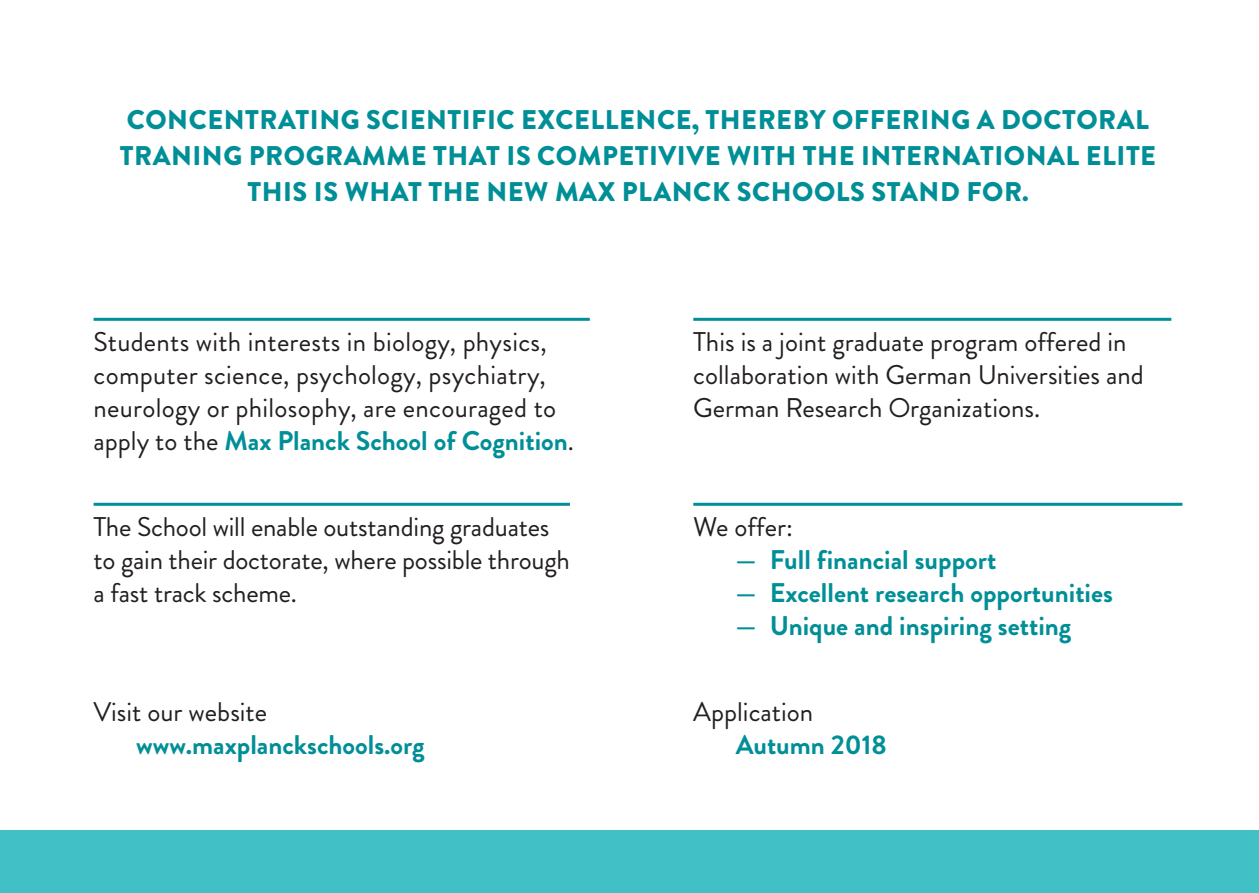
<style>
.page{position:relative;width:1259px;height:893px;background:#fff}
.page>*{position:absolute;margin:0;border:0;box-sizing:border-box;transform-origin:0 0}
.t1{font:27px/33px "Brandon Grotesque";color:#231f20}
.t2{font:900 27px/36px "Brandon Grotesque";letter-spacing:.02em;color:#008f97;text-align:center}
.t3{font:700 27px "Brandon Grotesque";color:#008f97}
.s1{font-weight:700;color:#008f97}
</style>
<div class="page">
<div style="left:0;top:830px;width:1259px;height:63px;background:#41c1c6"></div>
<hr style="left:94px;top:318px;width:496px;height:3px;background:#008f97">
<hr style="left:693px;top:318px;width:478px;height:3px;background:#008f97">
<hr style="left:94px;top:503px;width:476px;height:3px;background:#008f97">
<hr style="left:693px;top:503px;width:489px;height:3px;background:#008f97">
<p class="t2" style="left:120px;top:102px;width:1038px">CONCENTRATING SCIENTIFIC EXCELLENCE, THEREBY OFFERING A DOCTORAL<br>TRANING PROGRAMME THAT IS COMPETIVIVE WITH THE INTERNATIONAL ELITE<br>THIS IS WHAT THE NEW MAX PLANCK SCHOOLS STAND FOR.</p>
<p class="t1" style="left:94px;top:325px;width:482px">Students with interests in biology, physics, computer science, psychology, psychiatry, neurology or philosophy, are encouraged to apply to the <span class="s1">Max Planck School of Cognition</span>.</p>
<p class="t1" style="left:693px;top:325px;width:452px">This is a joint graduate program offered in collaboration with German Universities and<br>German Research Organizations.</p>
<p class="t1" style="left:94px;top:510px;width:478px">The School will enable outstanding graduates to gain their doctorate, where possible through a fast track scheme.</p>
<p class="t1" style="left:693px;top:510px;width:101px">We offer:</p>
<p class="t3" style="left:736px;top:540px;width:262px">— Full financial support</p>
<p class="t3" style="left:736px;top:573px;width:379px">— Excellent research opportunities</p>
<p class="t3" style="left:736px;top:606px;width:337px">— Unique and inspiring setting</p>
<p class="t1" style="left:94px;top:695px;width:175px">Visit our website</p>
<p class="t3" style="left:136px;top:725px;width:290px">www.maxplanckschools.org</p>
<p class="t1" style="left:693px;top:695px;width:121px">Application</p>
<p class="t3" style="left:736px;top:725px;width:152px">Autumn 2018</p>
</div>
